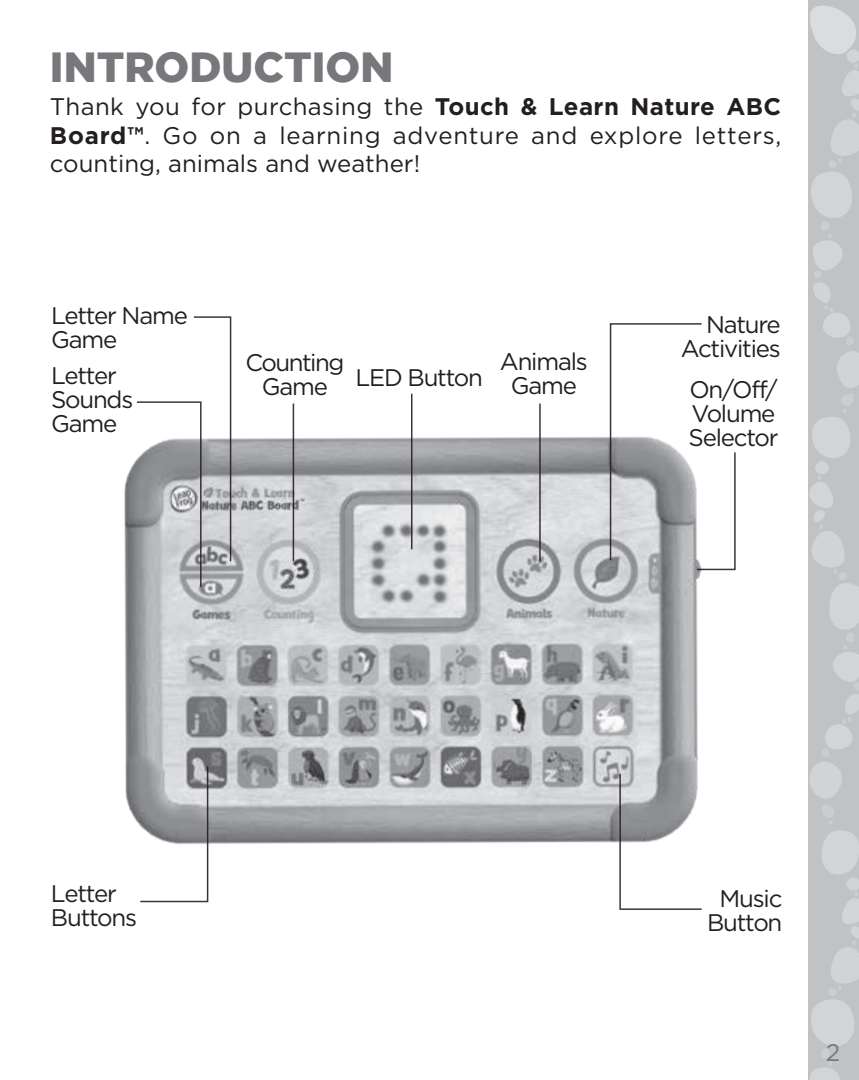
<style>
.page{position:relative;width:859px;height:1080px;background:#fff}
.page>*{position:absolute;margin:0;border:0;box-sizing:border-box;transform-origin:0 0}
.t1{font:900 42px "Gotham";color:#76787b}
.t2{font:24px/24px "Gotham HTF";letter-spacing:-.05em;color:#231f20}
.t3{font:24px "Gotham HTF";color:#76787b}
.s1{font-weight:700}
</style>
<div class="page">
<svg style="left:808px;top:0;width:51px;height:1080px;background:#c7c8ca"></svg>
<img style="left:124px;top:416px;width:578px;height:428px">
<hr style="left:293px;top:404px;width:1px;height:157px;background:#231f20">
<hr style="left:411px;top:394px;width:1px;height:155px;background:#231f20">
<hr style="left:539px;top:404px;width:2px;height:157px;background:#231f20">
<svg style="left:139px;top:765px;width:70px;height:138px"></svg>
<svg style="left:619px;top:772px;width:83px;height:138px"></svg>
<svg style="left:135px;top:316px;width:97px;height:272px"></svg>
<svg style="left:609px;top:323px;width:127px;height:248px"></svg>
<h1 class="t1" style="left:50px;top:43px;width:345px">INTRODUCTION</h1>
<p class="t2" style="left:50px;top:91px;width:733px;line-height:28.8px;text-align:justify">Thank you for purchasing the <span class="s1">Touch &amp; Learn Nature ABC Board™</span>. Go on a learning adventure and explore letters, counting, animals and weather!</p>
<p class="t2" style="left:51px;top:303px;width:138px">Letter Name<br>Game</p>
<p class="t2" style="left:681px;top:312px;width:101px;text-align:right">Nature<br>Activities</p>
<p class="t2" style="left:245px;top:350px;width:101px;text-align:center">Counting<br>Game</p>
<p class="t2" style="left:500px;top:350px;width:89px;text-align:center">Animals<br>Game</p>
<p class="t2" style="left:51px;top:363px;width:84px">Letter<br>Sounds<br>Game</p>
<p class="t2" style="left:688px;top:377px;width:91px">On/Off/<br>Volume<br>Selector</p>
<p class="t2" style="left:355px;top:365px;width:129px">LED Button</p>
<p class="t2" style="left:51px;top:881px;width:88px">Letter<br>Buttons</p>
<p class="t2" style="left:707px;top:886px;width:77px;text-align:center">Music<br>Button</p>
<p class="t3" style="left:826px;top:1039px;width:16px">2</p>
</div>
